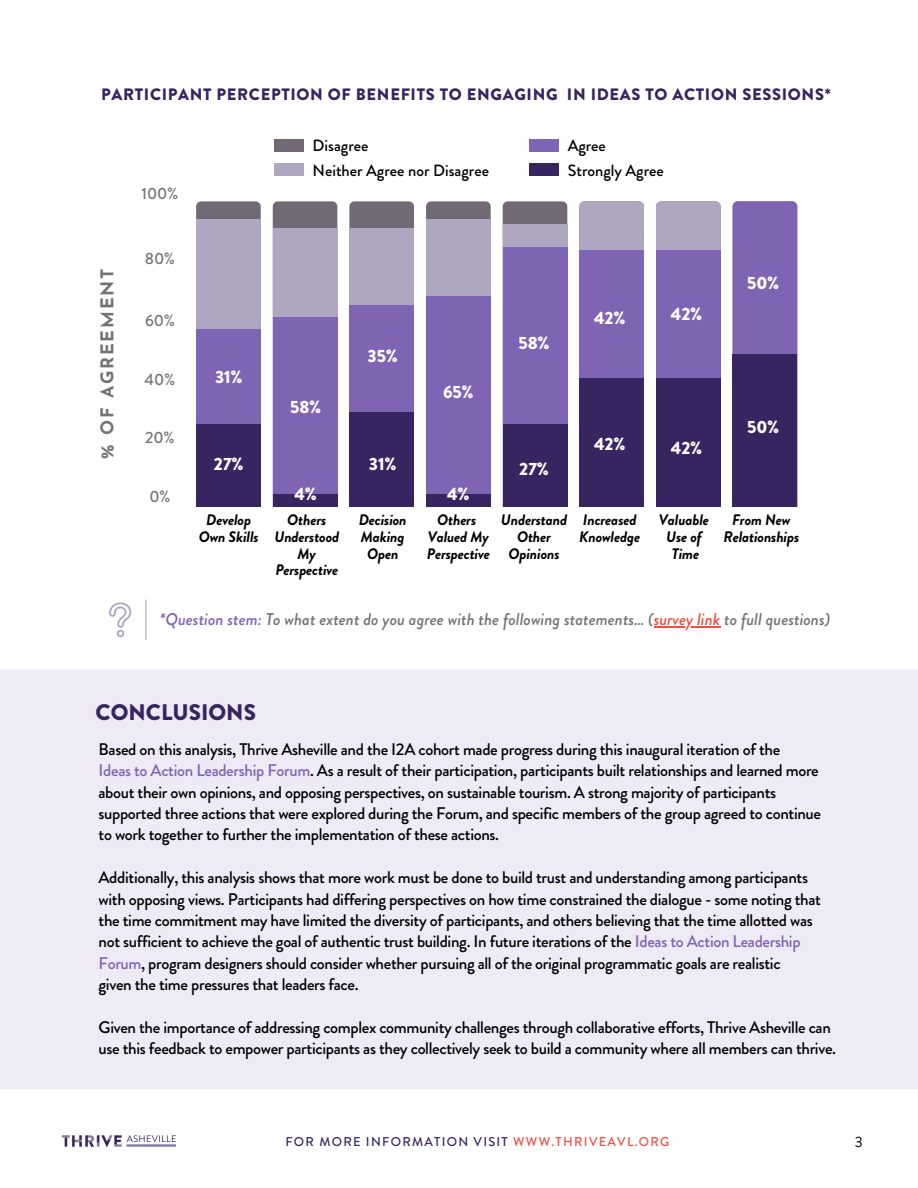
<style>
.page{position:relative;width:918px;height:1188px;background:#fff}
.page>*{position:absolute;margin:0;border:0;box-sizing:border-box;transform-origin:0 0}
.t1{font:900 22.5px "Brandon Grotesque";color:#372461}
.t2{font:900 17.7px "Brandon Grotesque";color:#fff}
.t3{font:700 17.7px "Josefin Sans";letter-spacing:.1em;color:#737373}
.t4{font:italic 500 16.95px "Brandon Grotesque";color:#737373}
.t5{font:500 16.8px/21.3px "Brandon Grotesque";letter-spacing:-.02em;color:#000}
.t6{font:900 16.5px "Brandon Grotesque";letter-spacing:.04em;color:#372461}
.t7{font:500 16.2px/24.6px "Brandon Grotesque";color:#000}
.t8{font:500 16.2px "Brandon Grotesque";color:#737373}
.t9{font:italic 700 15.15px/16.6px "Brandon Grotesque";letter-spacing:-.01em;color:#000;text-align:center}
.t10{font:15px "Brandon Grotesque";color:#000}
.t11{font:500 12.75px "Brandon Grotesque";letter-spacing:.1em;color:#372461}
.s1{color:#7f64b3}
.s2{color:#ef4f3e}
</style>
<div class="page">
<svg style="left:196px;top:201px;width:65px;height:19px"></svg>
<svg style="left:273px;top:201px;width:64px;height:28px;background:#756f7b"></svg>
<svg style="left:349px;top:201px;width:65px;height:28px;background:#76707c"></svg>
<svg style="left:426px;top:201px;width:65px;height:19px"></svg>
<svg style="left:503px;top:201px;width:64px;height:23px"></svg>
<div style="left:196px;top:220px;width:65px;height:287px;background:#afa7bf"></div>
<div style="left:273px;top:229px;width:64px;height:278px;background:#afa7bf"></div>
<div style="left:349px;top:229px;width:65px;height:278px;background:#afa7bf"></div>
<div style="left:426px;top:220px;width:65px;height:287px;background:#afa7bf"></div>
<div style="left:503px;top:224px;width:64px;height:283px;background:#afa7bf"></div>
<div style="left:579px;top:201px;width:65px;height:49px;background:#afa7bf"></div>
<div style="left:656px;top:201px;width:65px;height:49px;background:#afa7bf"></div>
<div style="left:196px;top:330px;width:65px;height:177px;background:#7f64b3"></div>
<div style="left:273px;top:318px;width:64px;height:189px;background:#7f64b3"></div>
<div style="left:349px;top:305px;width:65px;height:202px;background:#7f64b3"></div>
<div style="left:426px;top:296px;width:65px;height:211px;background:#7f64b3"></div>
<div style="left:503px;top:247px;width:64px;height:260px;background:#7f64b3"></div>
<div style="left:579px;top:250px;width:65px;height:257px;background:#7f64b3"></div>
<div style="left:656px;top:250px;width:65px;height:257px;background:#7f64b3"></div>
<div style="left:733px;top:201px;width:64px;height:153px;background:#7f64b3"></div>
<div style="left:196px;top:424px;width:65px;height:83px;background:#372461"></div>
<div style="left:273px;top:495px;width:64px;height:12px;background:#372461"></div>
<div style="left:349px;top:412px;width:65px;height:95px;background:#372461"></div>
<div style="left:426px;top:495px;width:65px;height:12px;background:#372461"></div>
<div style="left:503px;top:424px;width:64px;height:83px;background:#372461"></div>
<div style="left:579px;top:379px;width:65px;height:128px;background:#372461"></div>
<div style="left:656px;top:379px;width:65px;height:128px;background:#372461"></div>
<div style="left:733px;top:354px;width:64px;height:153px;background:#372461"></div>
<div style="left:274px;top:139px;width:30px;height:13px;background:#716a76"></div>
<div style="left:274px;top:164px;width:30px;height:12px;background:#afa7bf"></div>
<div style="left:529px;top:139px;width:29px;height:13px;background:#7f64b3"></div>
<div style="left:529px;top:164px;width:29px;height:12px;background:#372461"></div>
<div style="left:0;top:670px;width:918px;height:419px;background:#eeeaf6"></div>
<svg style="left:109px;top:602px;width:22px;height:35px"></svg>
<hr style="left:145px;top:600px;width:1px;height:40px;background:#afa7bf">
<hr style="left:654px;top:626px;width:66px;height:1px;background:#ef4f3e">
<img style="left:62px;top:1135px;width:114px;height:12px">
<p class="t6" style="left:101px;top:83px;width:731px">PARTICIPANT PERCEPTION OF BENEFITS TO ENGAGING IN IDEAS TO ACTION SESSIONS*</p>
<p class="t3" style="left:100px;top:459px;width:192px;rotate:-90deg">% OF AGREEMENT</p>
<p class="t8" style="left:141px;top:182px;width:38px">100%</p>
<p class="t8" style="left:145px;top:247px;width:32px">80%</p>
<p class="t8" style="left:145px;top:309px;width:31px">60%</p>
<p class="t8" style="left:145px;top:368px;width:32px">40%</p>
<p class="t8" style="left:145px;top:426px;width:31px">20%</p>
<p class="t8" style="left:149px;top:485px;width:23px">0%</p>
<p class="t2" style="left:215px;top:364px;width:29px">31%</p>
<p class="t2" style="left:214px;top:452px;width:31px">27%</p>
<p class="t7" style="left:313px;top:134px;width:178px">Disagree<br>Neither Agree nor Disagree</p>
<p class="t7" style="left:568px;top:134px;width:98px">Agree<br>Strongly Agree</p>
<p class="t2" style="left:290px;top:395px;width:33px">58%</p>
<p class="t2" style="left:295px;top:481px;width:24px">4%</p>
<p class="t2" style="left:368px;top:343px;width:32px">35%</p>
<p class="t2" style="left:369px;top:452px;width:29px">31%</p>
<p class="t2" style="left:443px;top:380px;width:32px">65%</p>
<p class="t2" style="left:447px;top:482px;width:24px">4%</p>
<p class="t2" style="left:519px;top:331px;width:33px">58%</p>
<p class="t2" style="left:519px;top:456px;width:31px">27%</p>
<p class="t2" style="left:594px;top:305px;width:33px">42%</p>
<p class="t2" style="left:594px;top:431px;width:33px">42%</p>
<p class="t2" style="left:671px;top:301px;width:33px">42%</p>
<p class="t2" style="left:671px;top:435px;width:33px">42%</p>
<p class="t2" style="left:747px;top:271px;width:34px">50%</p>
<p class="t2" style="left:747px;top:415px;width:34px">50%</p>
<p class="t9" style="left:199px;top:512px;width:62px">Develop<br>Own Skills</p>
<p class="t9" style="left:274px;top:512px;width:66px">Others<br>Understood<br>My<br>Perspective</p>
<p class="t9" style="left:359px;top:512px;width:49px">Decision<br>Making<br>Open</p>
<p class="t9" style="left:427px;top:512px;width:64px">Others<br>Valued My<br>Perspective</p>
<p class="t9" style="left:501px;top:512px;width:68px">Understand<br>Other<br>Opinions</p>
<p class="t9" style="left:579px;top:512px;width:62px;text-align:left">Increased<br>Knowledge</p>
<p class="t9" style="left:659px;top:512px;width:52px">Valuable<br>Use of<br>Time</p>
<p class="t9" style="left:723px;top:512px;width:77px">From New<br>Relationships</p>
<p class="t4" style="left:160px;top:607px;width:672px"><span class="s1">*Question stem:</span> To what extent do you agree with the following statements… (<span class="s2">survey link</span> to full questions)</p>
<h1 class="t1" style="left:96px;top:696px;width:162px">CONCLUSIONS</h1>
<p class="t5" style="left:99px;top:739px;width:724px">Based on this analysis, Thrive Asheville and the I2A cohort made progress during this inaugural iteration of the<br><span class="s1">Ideas to Action Leadership Forum</span>. As a result of their participation, participants built relationships and learned more about their own opinions, and opposing perspectives, on sustainable tourism. A strong majority of participants supported three actions that were explored during the Forum, and specific members of the group agreed to continue to work together to further the implementation of these actions.</p>
<p class="t5" style="left:99px;top:867px;width:724px">Additionally, this analysis shows that more work must be done to build trust and understanding among participants with opposing views. Participants had differing perspectives on how time constrained the dialogue - some noting that the time commitment may have limited the diversity of participants, and others believing that the time allotted was not sufficient to achieve the goal of authentic trust building. In future iterations of the <span class="s1">Ideas to Action Leadership Forum</span>, program designers should consider whether pursuing all of the original programmatic goals are realistic<br>given the time pressures that leaders face.</p>
<p class="t5" style="left:99px;top:1017px;width:739px">Given the importance of addressing complex community challenges through collaborative efforts, Thrive Asheville can use this feedback to empower participants as they collectively seek to build a community where all members can thrive.</p>
<p class="t11" style="left:285px;top:1132px;width:385px">FOR MORE INFORMATION VISIT <span class="s2">WWW.THRIVEAVL.ORG</span></p>
<p class="t10" style="left:855px;top:1131px;width:9px">3</p>
</div>
